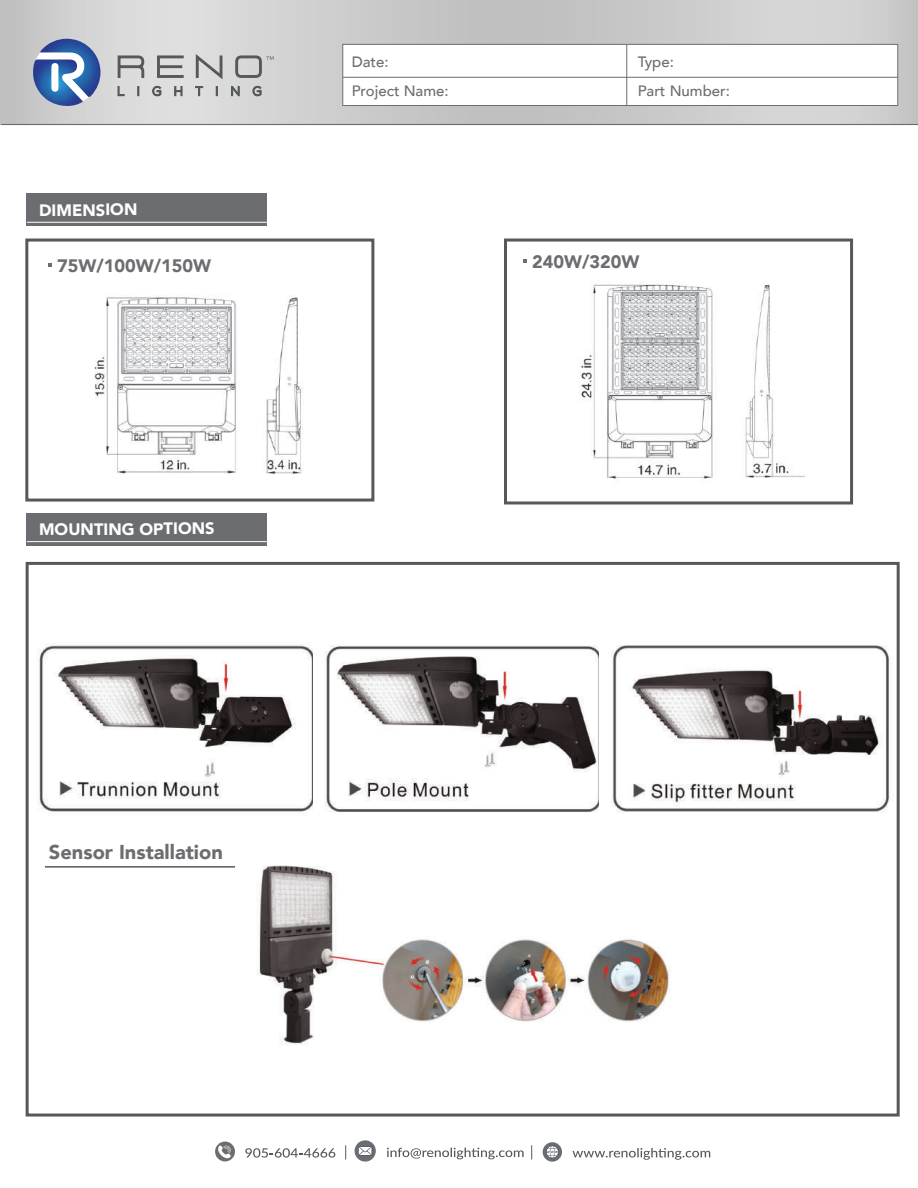
<style>
.page{position:relative;width:918px;height:1188px;background:#fff}
.page>*{position:absolute;margin:0;border:0;box-sizing:border-box;transform-origin:0 0}
.t1{font:900 20.1px "Avenir";color:#6c6d70}
.t2{font:900 18px "Avenir";color:#6c6d70}
.t3{font:900 16.5px "Avenir";letter-spacing:-.01em;color:#fff}
.t4{font:500 15px/29.8px "Avenir";color:#6c6d70}
</style>
<div class="page">
<img style="left:25px;top:637px;width:288px;height:182px">
<img style="left:325px;top:645px;width:274px;height:168px">
<img style="left:611px;top:645px;width:280px;height:168px">
<svg style="left:0;top:0;width:918px;height:124px;background:#cececd"></svg>
<svg style="left:342px;top:44px;width:557px;height:62px"></svg>
<hr style="left:343px;top:77px;width:555px;height:1px;background:#6c6d70">
<hr style="left:626px;top:44px;width:1px;height:62px;background:#6c6d70">
<hr style="left:1px;top:124px;width:917px;height:1px;background:#6c6d70">
<svg style="left:387px;top:1148px;width:137px;height:11px"></svg>
<svg style="left:355px;top:1140px;width:21px;height:22px"></svg>
<svg style="left:358px;top:1146px;width:14px;height:10px"></svg>
<svg style="left:573px;top:1148px;width:137px;height:12px"></svg>
<svg style="left:543px;top:1142px;width:19px;height:20px"></svg>
<svg style="left:546px;top:1146px;width:13px;height:12px"></svg>
<svg style="left:245px;top:1148px;width:90px;height:10px"></svg>
<svg style="left:215px;top:1142px;width:20px;height:19px"></svg>
<svg style="left:216px;top:1146px;width:15px;height:12px"></svg>
<svg style="left:345px;top:1145px;width:1px;height:15px"></svg>
<svg style="left:531px;top:1145px;width:1px;height:15px"></svg>
<div style="left:27px;top:513px;width:240px;height:32px;background:#6c6d70"></div>
<hr style="left:27px;top:541px;width:240px;height:1px;background:#fff">
<div style="left:26px;top:562px;width:874px;height:555px;border:3px solid #57585a"></div>
<svg style="left:117px;top:55px;width:28px;height:24px"></svg>
<svg style="left:156px;top:55px;width:28px;height:24px"></svg>
<svg style="left:117px;top:85px;width:8px;height:12px"></svg>
<svg style="left:137px;top:86px;width:2px;height:10px"></svg>
<svg style="left:151px;top:85px;width:11px;height:12px"></svg>
<svg style="left:173px;top:85px;width:10px;height:12px"></svg>
<svg style="left:194px;top:52px;width:29px;height:45px"></svg>
<svg style="left:30px;top:39px;width:71px;height:69px"></svg>
<svg style="left:230px;top:55px;width:44px;height:44px;background:#bfbfbf"></svg>
<div style="left:27px;top:193px;width:240px;height:33px;background:#6c6d70"></div>
<hr style="left:27px;top:222px;width:240px;height:1px;background:#fff">
<div style="left:504px;top:239px;width:349px;height:265px;border:3px solid #57585a"></div>
<div style="left:25px;top:239px;width:349px;height:263px;border:3px solid #57585a"></div>
<img style="left:94px;top:295px;width:209px;height:180px">
<img style="left:579px;top:283px;width:226px;height:196px">
<img style="left:257px;top:865px;width:413px;height:180px">
<hr style="left:45px;top:866px;width:190px;height:2px;background:#57585a">
<p class="t3" style="left:39px;top:196px;width:100px">DIMENSION</p>
<p class="t4" style="left:352px;top:46px;width:38px">Date:</p>
<p class="t4" style="left:638px;top:46px;width:94px">Type:<br>Part Number:</p>
<p class="t4" style="left:352px;top:76px;width:98px">Project Name:</p>
<p class="t2" style="left:57px;top:250px;width:155px">75W/100W/150W</p>
<p class="t2" style="left:532px;top:246px;width:109px">240W/320W</p>
<p class="t3" style="left:39px;top:515px;width:177px">MOUNTING OPTIONS</p>
<h1 class="t1" style="left:49px;top:835px;width:176px">Sensor Installation</h1>
</div>
